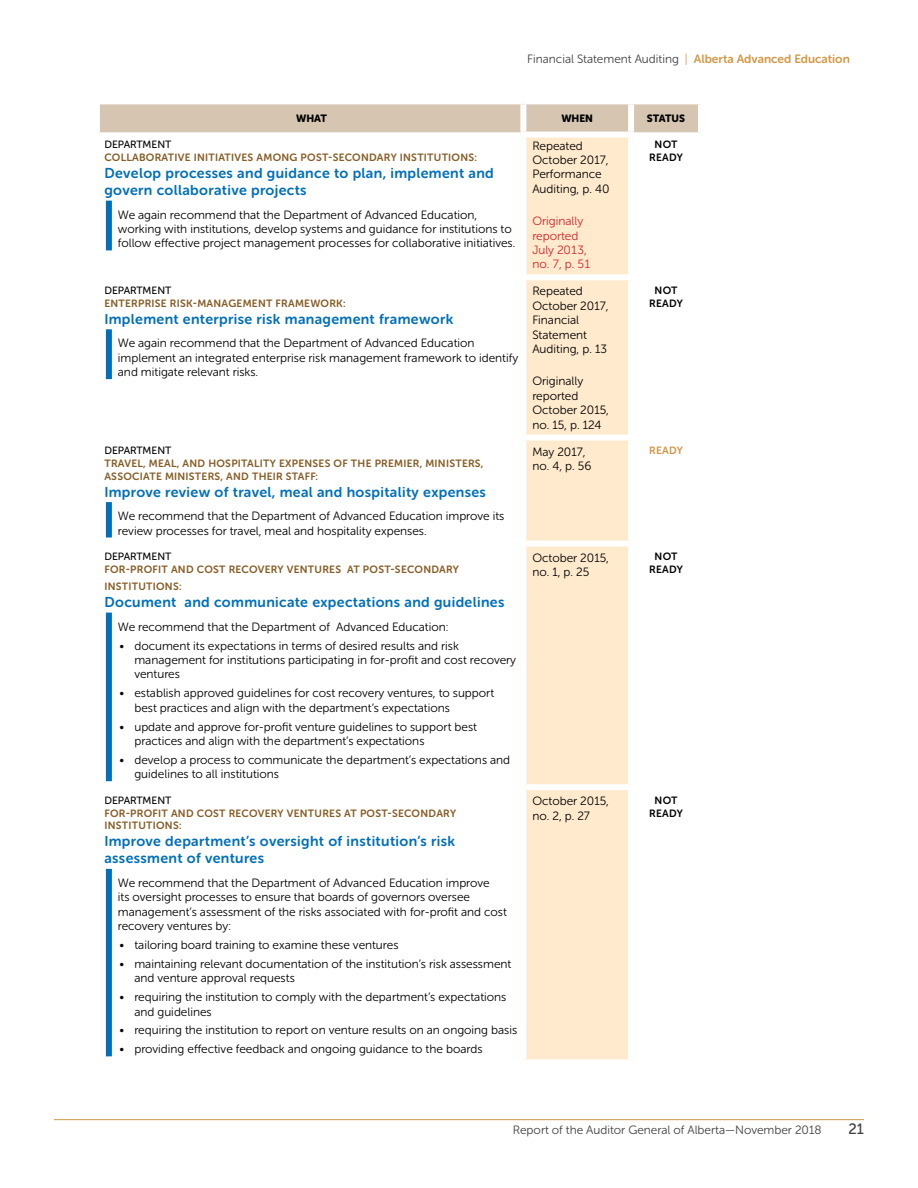
<style>
.page{position:relative;width:918px;height:1188px;background:#fff}
.page>*{position:absolute;margin:0;border:0;box-sizing:border-box;transform-origin:0 0}
.t1{font:15px "Museo Sans Rounded 500";color:#414042}
.t2{font:14.25px/17.1px "Museo Sans Rounded 700";letter-spacing:.025em;color:#006fba}
.t3{font:12px/14.4px "Museo Sans Rounded 300";color:#000}
.t4{font:12px "Museo Sans Rounded 300";color:#414042}
.t5{font:12px/14.4px "Museo Sans Rounded 300";color:#d2232a}
.t6{font:10.5px/12.6px "Museo Sans Rounded 700";letter-spacing:.025em;color:#855c24}
.t7{font:10.5px "Museo Sans Rounded 500";color:#000}
.t8{font:10.5px/12.6px "Museo Sans Rounded 700";letter-spacing:.025em;color:#000;text-align:center}
.t9{font:10.5px "Museo Sans Rounded 900";color:#000}
.t10{font:10.5px "Museo Sans Rounded 700";letter-spacing:.025em;color:#d19745}
.s1{color:#d29847}
.s2{font-family:"Museo Sans Rounded 700";color:#d29847}
</style>
<div class="page">
<hr style="left:54px;top:1119px;width:810px;height:1px;background:#d29847">
<div style="left:100px;top:104px;width:598px;height:28px;background:#d6c6b1"></div>
<div style="left:526px;top:138px;width:102px;height:921px;background:#ffeacd"></div>
<div style="left:520px;top:104px;width:6px;height:28px;background:#fff"></div>
<div style="left:628px;top:104px;width:6px;height:28px;background:#fff"></div>
<div style="left:520px;top:274px;width:114px;height:6px;background:#fff"></div>
<div style="left:520px;top:435px;width:114px;height:6px;background:#fff"></div>
<div style="left:520px;top:541px;width:114px;height:6px;background:#fff"></div>
<div style="left:520px;top:784px;width:114px;height:6px;background:#fff"></div>
<div style="left:106px;top:201px;width:6px;height:49px;background:#006fba"></div>
<div style="left:106px;top:329px;width:6px;height:50px;background:#006fba"></div>
<div style="left:106px;top:502px;width:6px;height:36px;background:#006fba"></div>
<div style="left:106px;top:613px;width:6px;height:21px;background:#006fba"></div>
<div style="left:106px;top:633px;width:6px;height:148px;background:#006fba"></div>
<div style="left:106px;top:869px;width:6px;height:64px;background:#006fba"></div>
<div style="left:106px;top:932px;width:6px;height:124px;background:#006fba"></div>
<p class="t4" style="left:527px;top:52px;width:324px">Financial Statement Auditing <span class="s1">|</span> <span class="s2">Alberta Advanced Education</span></p>
<p class="t9" style="left:296px;top:113px;width:32px">WHAT</p>
<p class="t9" style="left:561px;top:113px;width:33px">WHEN</p>
<p class="t9" style="left:647px;top:113px;width:40px">STATUS</p>
<p class="t7" style="left:104px;top:139px;width:68px">DEPARTMENT</p>
<p class="t6" style="left:104px;top:151px;width:374px">COLLABORATIVE INITIATIVES AMONG POST-SECONDARY INSTITUTIONS:</p>
<p class="t2" style="left:104px;top:165px;width:391px">Develop processes and guidance to plan, implement and govern collaborative projects</p>
<p class="t3" style="left:118px;top:207px;width:399px">We again recommend that the Department of Advanced Education, working with institutions, develop systems and guidance for institutions to follow effective project management processes for collaborative initiatives.</p>
<p class="t7" style="left:104px;top:285px;width:68px">DEPARTMENT</p>
<p class="t6" style="left:104px;top:297px;width:243px">ENTERPRISE RISK-MANAGEMENT FRAMEWORK:</p>
<p class="t2" style="left:104px;top:311px;width:351px">Implement enterprise risk management framework</p>
<p class="t3" style="left:118px;top:336px;width:402px">We again recommend that the Department of Advanced Education implement an integrated enterprise risk management framework to identify and mitigate relevant risks.</p>
<p class="t7" style="left:104px;top:445px;width:68px">DEPARTMENT</p>
<p class="t6" style="left:104px;top:457px;width:381px">TRAVEL, MEAL, AND HOSPITALITY EXPENSES OF THE PREMIER, MINISTERS,<br>ASSOCIATE MINISTERS, AND THEIR STAFF:</p>
<p class="t2" style="left:104px;top:483px;width:383px">Improve review of travel, meal and hospitality expenses</p>
<p class="t3" style="left:118px;top:509px;width:388px">We recommend that the Department of Advanced Education improve its review processes for travel, meal and hospitality expenses.</p>
<p class="t7" style="left:104px;top:551px;width:68px">DEPARTMENT</p>
<p class="t6" style="left:104px;top:561px;width:356px;line-height:17.1px">FOR-PROFIT AND COST RECOVERY VENTURES AT POST-SECONDARY<br>INSTITUTIONS:</p>
<p class="t2" style="left:104px;top:594px;width:402px">Document and communicate expectations and guidelines</p>
<p class="t3" style="left:118px;top:619px;width:332px">We recommend that the Department of Advanced Education:</p>
<p class="t3" style="left:134px;top:638px;width:383px;text-indent:-15px">• document its expectations in terms of desired results and risk management for institutions participating in for-profit and cost recovery ventures</p>
<p class="t3" style="left:134px;top:686px;width:361px;text-indent:-15px">• establish approved guidelines for cost recovery ventures, to support best practices and align with the department’s expectations</p>
<p class="t3" style="left:134px;top:719px;width:344px;text-indent:-15px">• update and approve for-profit venture guidelines to support best practices and align with the department’s expectations</p>
<p class="t3" style="left:134px;top:753px;width:377px;text-indent:-15px">• develop a process to communicate the department’s expectations and guidelines to all institutions</p>
<p class="t7" style="left:104px;top:795px;width:68px">DEPARTMENT</p>
<p class="t6" style="left:104px;top:807px;width:353px">FOR-PROFIT AND COST RECOVERY VENTURES AT POST-SECONDARY<br>INSTITUTIONS:</p>
<p class="t2" style="left:104px;top:833px;width:352px">Improve department’s oversight of institution’s risk assessment of ventures</p>
<p class="t3" style="left:118px;top:876px;width:391px">We recommend that the Department of Advanced Education improve<br>its oversight processes to ensure that boards of governors oversee management’s assessment of the risks associated with for-profit and cost recovery ventures by:</p>
<p class="t3" style="left:119px;top:938px;width:281px">• tailoring board training to examine these ventures</p>
<p class="t3" style="left:134px;top:957px;width:378px;text-indent:-15px">• maintaining relevant documentation of the institution’s risk assessment and venture approval requests</p>
<p class="t3" style="left:134px;top:990px;width:374px;text-indent:-15px">• requiring the institution to comply with the department’s expectations and guidelines</p>
<p class="t3" style="left:119px;top:1023px;width:399px">• requiring the institution to report on venture results on an ongoing basis</p>
<p class="t3" style="left:119px;top:1042px;width:365px">• providing effective feedback and ongoing guidance to the boards</p>
<p class="t3" style="left:532px;top:138px;width:79px">Repeated<br>October 2017,<br>Performance<br>Auditing, p. 40</p>
<p class="t5" style="left:532px;top:214px;width:60px">Originally reported<br>July 2013, no. 7, p. 51</p>
<p class="t3" style="left:532px;top:284px;width:78px">Repeated<br>October 2017,<br>Financial<br>Statement<br>Auditing, p. 13</p>
<p class="t3" style="left:532px;top:374px;width:78px">Originally reported<br>October 2015, no. 15, p. 124</p>
<p class="t8" style="left:649px;top:139px;width:35px">NOT<br>READY</p>
<p class="t8" style="left:649px;top:284px;width:35px">NOT<br>READY</p>
<p class="t3" style="left:532px;top:444px;width:61px">May 2017, no. 4, p. 56</p>
<p class="t10" style="left:649px;top:445px;width:35px">READY</p>
<p class="t3" style="left:532px;top:550px;width:78px">October 2015, no. 1, p. 25</p>
<p class="t8" style="left:649px;top:551px;width:35px">NOT<br>READY</p>
<p class="t3" style="left:532px;top:794px;width:78px">October 2015, no. 2, p. 27</p>
<p class="t8" style="left:649px;top:794px;width:35px">NOT<br>READY</p>
<p class="t4" style="left:513px;top:1123px;width:310px">Report of the Auditor General of Alberta—November 2018</p>
<p class="t1" style="left:849px;top:1120px;width:17px">21</p>
</div>
